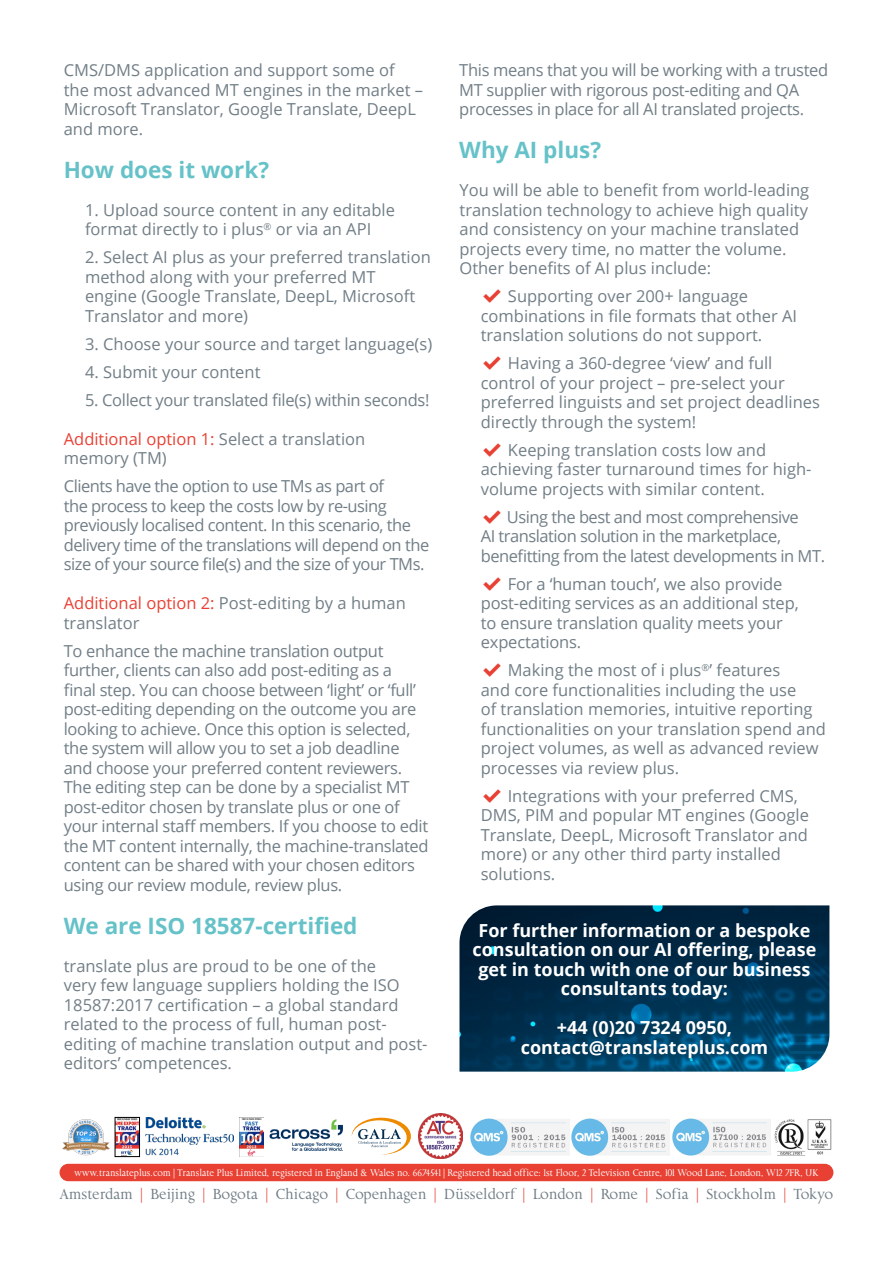
<style>
.page{position:relative;width:893px;height:1263px;background:#fff}
.page>*{position:absolute;margin:0;border:0;box-sizing:border-box;transform-origin:0 0}
.t1{font:700 22.5px "Open Sans";color:#65c2c8}
.t2{font:700 18px/19.5px "Open Sans";color:#fff;text-align:center}
.t3{font:16.5px/19.5px "Open Sans";color:#717e86}
.t4{font:16.5px/19.5px "Open Sans";letter-spacing:-.02em;color:#717e86}
.t5{font:16.5px/19.5px "Open Sans";letter-spacing:-.03em;color:#717e86}
.t6{font:15px "Aries Roman Ranging Figs";color:#717e86}
.t7{font:9.9px "Aries Roman Ranging Figs";color:#fff;scale:.95 1}
.s1{color:#e84133}
.s2{font-family:"Aries Bold Ranging Figs"}
</style>
<div class="page">
<img style="left:459px;top:905px;width:370px;height:166px">
<div style="left:60px;top:1164px;width:773px;height:17px;background:#e84133;border-radius:9px"></div>
<img style="left:240px;top:1117px;width:103px;height:39px">
<img style="left:145px;top:1117px;width:89px;height:39px">
<img style="left:117px;top:1119px;width:21px;height:36px">
<div style="left:115px;top:1117px;width:25px;height:40px;border:1px solid #000"></div>
<img style="left:471px;top:1118px;width:98px;height:38px">
<img style="left:571px;top:1118px;width:99px;height:38px">
<img style="left:672px;top:1118px;width:98px;height:38px">
<img style="left:774px;top:1119px;width:58px;height:37px">
<img style="left:62px;top:1119px;width:48px;height:37px">
<svg style="left:352px;top:1118px;width:59px;height:36px"></svg>
<img style="left:418px;top:1114px;width:45px;height:44px">
<p class="t3" style="left:64px;top:60px;width:361px">CMS/DMS application and support some of the most advanced MT engines in the market – Microsoft Translator, Google Translate, DeepL and more.</p>
<h1 class="t1" style="left:64px;top:154px;width:207px">How does it work?</h1>
<p class="t3" style="left:85px;top:200px;width:311px">1. Upload source content in any editable format directly to i plus<sup>®</sup> or via an API</p>
<p class="t3" style="left:85px;top:247px;width:347px">2. Select AI plus as your preferred translation method along with your preferred MT engine (Google Translate, DeepL, Microsoft Translator and more)</p>
<p class="t3" style="left:85px;top:334px;width:349px">3. Choose your source and target language(s)</p>
<p class="t3" style="left:85px;top:362px;width:177px">4. Submit your content</p>
<p class="t4" style="left:85px;top:390px;width:346px">5. Collect your translated file(s) within seconds!</p>
<p class="t3" style="left:64px;top:429px;width:303px"><span class="s1">Additional option 1:</span> Select a translation memory (TM)</p>
<p class="t5" style="left:64px;top:476px;width:367px">Clients have the option to use TMs as part of<br>the process to keep the costs low by re-using previously localised content. In this scenario, the delivery time of the translations will depend on the size of your source file(s) and the size of your TMs.</p>
<p class="t3" style="left:64px;top:593px;width:344px"><span class="s1">Additional option 2:</span> Post-editing by a human translator</p>
<p class="t4" style="left:64px;top:641px;width:366px">To enhance the machine translation output further, clients can also add post-editing as a<br>final step. You can choose between ‘light’ or ‘full’ post-editing depending on the outcome you are looking to achieve. Once this option is selected, the system will allow you to set a job deadline and choose your preferred content reviewers.<br>The editing step can be done by a specialist MT post-editor chosen by translate plus or one of your internal staff members. If you choose to edit the MT content internally, the machine-translated content can be shared with your chosen editors using our review module, review plus.</p>
<h1 class="t1" style="left:64px;top:909px;width:295px">We are ISO 18587-certified</h1>
<p class="t3" style="left:64px;top:956px;width:365px">translate plus are proud to be one of the<br>very few language suppliers holding the ISO 18587:2017 certification – a global standard related to the process of full, human post&shy;editing of machine translation output and post&shy;editors’ competences.</p>
<p class="t4" style="left:459px;top:60px;width:371px">This means that you will be working with a trusted<br>MT supplier with rigorous post-editing and QA processes in place for all AI translated projects.</p>
<h1 class="t1" style="left:459px;top:134px;width:143px">Why AI plus?</h1>
<p class="t3" style="left:459px;top:180px;width:351px">You will be able to benefit from world-leading translation technology to achieve high quality and consistency on your machine translated projects every time, no matter the volume.<br>Other benefits of AI plus include:</p>
<p class="t3" style="left:481px;top:286px;width:318px"><span class="s1">✔</span> Supporting over 200+ language combinations in file formats that other AI translation solutions do not support.</p>
<p class="t3" style="left:481px;top:353px;width:341px"><span class="s1">✔</span> Having a 360-degree ‘view’ and full control of your project – pre-select your preferred linguists and set project deadlines directly through the system!</p>
<p class="t3" style="left:481px;top:440px;width:332px"><span class="s1">✔</span> Keeping translation costs low and achieving faster turnaround times for high&shy;volume projects with similar content.</p>
<p class="t5" style="left:481px;top:507px;width:346px"><span class="s1">✔</span> Using the best and most comprehensive<br>AI translation solution in the marketplace, benefitting from the latest developments in MT.</p>
<p class="t3" style="left:481px;top:574px;width:319px"><span class="s1">✔</span> For a ‘human touch’, we also provide post-editing services as an additional step, to ensure translation quality meets your expectations.</p>
<p class="t3" style="left:481px;top:660px;width:347px"><span class="s1">✔</span> Making the most of i plus<sup>®</sup>’ features<br>and core functionalities including the use<br>of translation memories, intuitive reporting functionalities on your translation spend and project volumes, as well as advanced review processes via review plus.</p>
<p class="t3" style="left:481px;top:786px;width:330px"><span class="s1">✔</span> Integrations with your preferred CMS, DMS, PIM and popular MT engines (Google Translate, DeepL, Microsoft Translator and more) or any other third party installed solutions.</p>
<p class="t2" style="left:472px;top:920px;width:345px">For further information or a bespoke consultation on our AI offering, please get in touch with one of our business consultants today:</p>
<p class="t2" style="left:521px;top:1018px;width:249px">+44 (0)20 7324 0950, contact@translateplus.com</p>
<p class="t7" style="left:75px;top:1167px;width:784px">www.translateplus.com <span class="s2">|</span> Translate Plus Limited, registered in England &amp; Wales no. 6674541 <span class="s2">|</span> Registered head office: 1st Floor, 2 Television Centre, 101 Wood Lane, London, W12 7FR, UK</p>
<p class="t6" style="left:60px;top:1185px;width:775px">Amsterdam <span class="s1">|</span> Beijing <span class="s1">|</span> Bogota <span class="s1">|</span> Chicago <span class="s1">|</span> Copenhagen <span class="s1">|</span> Düsseldorf <span class="s1">|</span> London <span class="s1">|</span> Rome <span class="s1">|</span> Sofia <span class="s1">|</span> Stockholm <span class="s1">|</span> Tokyo</p>
</div>
